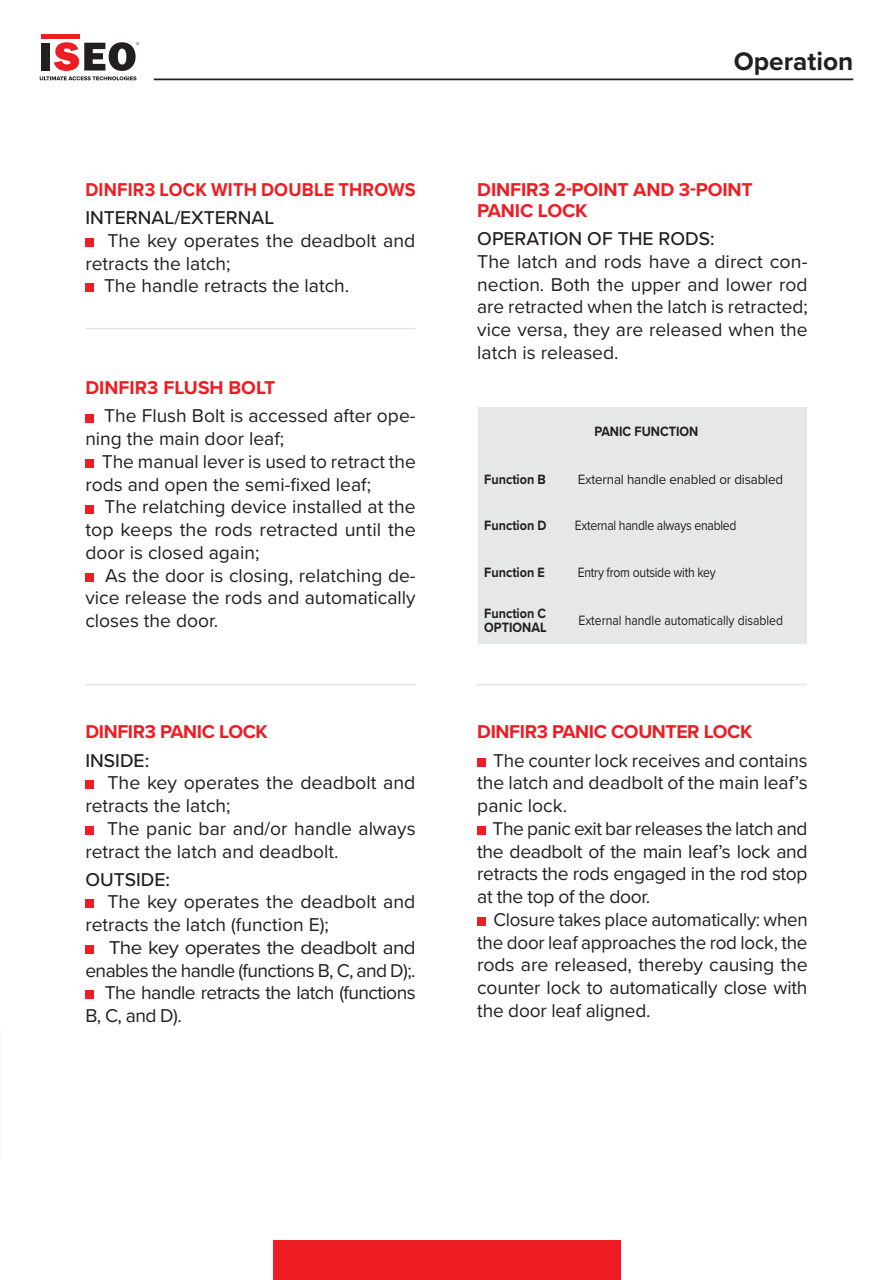
<style>
.page{position:relative;width:893px;height:1280px;background:#fff}
.page>*{position:absolute;margin:0;border:0;box-sizing:border-box;transform-origin:0 0}
.t1{font:700 26.25px "Proxima Nova";color:#231f20}
.t2{font:19.25px/22.8px "Proxima Nova";color:#231f20;text-align:justify}
.t3{font:700 19.25px/21px "Proxima Nova";letter-spacing:-.01em;color:#ee1d23}
.t4{font:19.25px "Proxima Nova";letter-spacing:-.03em;color:#231f20}
.t5{font:500 19.25px "Proxima Nova";color:#231f20}
.t6{font:19.25px "Proxima Nova";letter-spacing:-.03em;color:#231f20;scale:1.07 1}
.t7{font:700 19.25px "Proxima Nova";letter-spacing:.01em;color:#ee1d23;scale:.94 1}
.t8{font:14px "Proxima Nova";letter-spacing:-.01em;color:#231f20;scale:.87 1}
.t9{font:700 14px/14px "Proxima Nova";color:#231f20;scale:.9 1}
.t10{font:14px "Proxima Nova";letter-spacing:-.01em;color:#231f20;scale:.95 1}
</style>
<div class="page">
<div style="left:273px;top:1240px;width:347px;height:40px;background:#ee1d23"></div>
<div style="left:478px;top:408px;width:329px;height:236px;background:#e6e7e9"></div>
<hr style="left:85px;top:328px;width:331px;height:2px;background:#e6e7e9">
<hr style="left:85px;top:684px;width:331px;height:1px;background:#e6e7e9">
<hr style="left:476px;top:684px;width:331px;height:1px;background:#e6e7e9">
<hr style="left:154px;top:78px;width:699px;height:2px;background:#231f20">
<hr style="left:41px;top:35px;width:39px;height:4px;background:#ee1d23">
<svg style="left:40px;top:42px;width:99px;height:38px"></svg>
<div style="left:85px;top:780px;width:9px;height:9px;background:#ee1d23"></div>
<div style="left:85px;top:826px;width:9px;height:9px;background:#ee1d23"></div>
<div style="left:85px;top:899px;width:9px;height:9px;background:#ee1d23"></div>
<div style="left:85px;top:945px;width:9px;height:9px;background:#ee1d23"></div>
<div style="left:85px;top:990px;width:9px;height:9px;background:#ee1d23"></div>
<div style="left:85px;top:414px;width:9px;height:8px;background:#ee1d23"></div>
<div style="left:85px;top:459px;width:9px;height:9px;background:#ee1d23"></div>
<div style="left:85px;top:505px;width:9px;height:8px;background:#ee1d23"></div>
<div style="left:85px;top:573px;width:9px;height:9px;background:#ee1d23"></div>
<div style="left:85px;top:238px;width:9px;height:9px;background:#ee1d23"></div>
<div style="left:85px;top:284px;width:9px;height:8px;background:#ee1d23"></div>
<div style="left:477px;top:758px;width:9px;height:8px;background:#ee1d23"></div>
<div style="left:477px;top:826px;width:9px;height:9px;background:#ee1d23"></div>
<div style="left:477px;top:917px;width:9px;height:9px;background:#ee1d23"></div>
<p class="t7" style="left:85px;top:175px;width:353px">DINFIR3 LOCK WITH DOUBLE THROWS</p>
<p class="t5" style="left:85px;top:203px;width:190px">INTERNAL/EXTERNAL</p>
<p class="t2" style="left:108px;top:228px;width:309px">The key operates the deadbolt and</p>
<p class="t2" style="left:85px;top:251px;width:147px">retracts the latch;</p>
<p class="t2" style="left:104px;top:274px;width:247px">The handle retracts the latch.</p>
<p class="t3" style="left:85px;top:377px;width:191px">DINFIR3 FLUSH BOLT</p>
<p class="t2" style="left:85px;top:404px;width:332px;text-indent:19px">The Flush Bolt is accessed after ope&shy;ning the main door leaf;</p>
<p class="t2" style="left:85px;top:449px;width:332px;text-indent:16px">The manual lever is used to retract the rods and open the semi-fixed leaf;</p>
<p class="t2" style="left:85px;top:495px;width:332px;text-indent:19px">The relatching device installed at the top keeps the rods retracted until the door is closed again;</p>
<p class="t2" style="left:85px;top:563px;width:332px;text-indent:20px">As the door is closing, relatching de&shy;vice release the rods and automatically closes the door.</p>
<p class="t3" style="left:85px;top:721px;width:184px">DINFIR3 PANIC LOCK</p>
<p class="t5" style="left:85px;top:746px;width:65px">INSIDE:</p>
<p class="t2" style="left:85px;top:771px;width:332px;text-indent:22px">The key operates the deadbolt and retracts the latch;</p>
<p class="t2" style="left:85px;top:816px;width:332px;text-indent:22px">The panic bar and/or handle always retract the latch and deadbolt.</p>
<p class="t5" style="left:85px;top:865px;width:86px">OUTSIDE:</p>
<p class="t2" style="left:85px;top:890px;width:332px;text-indent:22px">The key operates the deadbolt and retracts the latch (function E);</p>
<p class="t6" style="left:109px;top:933px;width:289px">The key operates the deadbolt and</p>
<p class="t4" style="left:85px;top:956px;width:332px">enables the handle (functions B, C, and D);.</p>
<p class="t4" style="left:105px;top:978px;width:312px">The handle retracts the latch (functions</p>
<p class="t2" style="left:85px;top:1003px;width:98px">B, C, and D).</p>
<h1 class="t1" style="left:734px;top:42px;width:121px">Operation</h1>
<p class="t3" style="left:477px;top:179px;width:277px">DINFIR3 2-POINT AND 3-POINT<br>PANIC LOCK</p>
<p class="t5" style="left:477px;top:224px;width:239px">OPERATION OF THE RODS:</p>
<p class="t2" style="left:477px;top:249px;width:332px">The latch and rods have a direct con&shy;nection. Both the upper and lower rod are retracted when the latch is retracted; vice versa, they are released when the latch is released.</p>
<p class="t9" style="left:594px;top:424px;width:117px">PANIC FUNCTION</p>
<p class="t9" style="left:484px;top:472px;width:70px">Function B</p>
<p class="t10" style="left:578px;top:469px;width:218px">External handle enabled or disabled</p>
<p class="t9" style="left:484px;top:518px;width:71px">Function D</p>
<p class="t8" style="left:575px;top:515px;width:187px">External handle always enabled</p>
<p class="t9" style="left:484px;top:565px;width:69px">Function E</p>
<p class="t8" style="left:578px;top:562px;width:160px">Entry from outside with key</p>
<p class="t9" style="left:484px;top:606px;width:71px">Function C<br>OPTIONAL</p>
<p class="t8" style="left:578px;top:610px;width:237px">External handle automatically disabled</p>
<p class="t3" style="left:477px;top:721px;width:277px">DINFIR3 PANIC COUNTER LOCK</p>
<p class="t2" style="left:477px;top:748px;width:332px;text-indent:16px">The counter lock receives and contains the latch and deadbolt of the main leaf’s panic lock.</p>
<p class="t2" style="left:477px;top:816px;width:332px;text-indent:15px">The panic exit bar releases the latch and the deadbolt of the main leaf’s lock and retracts the rods engaged in the rod stop at the top of the door.</p>
<p class="t2" style="left:477px;top:907px;width:332px;text-indent:16px">Closure takes place automatically: when the door leaf approaches the rod lock, the rods are released, thereby causing the counter lock to automatically close with the door leaf aligned.</p>
</div>
